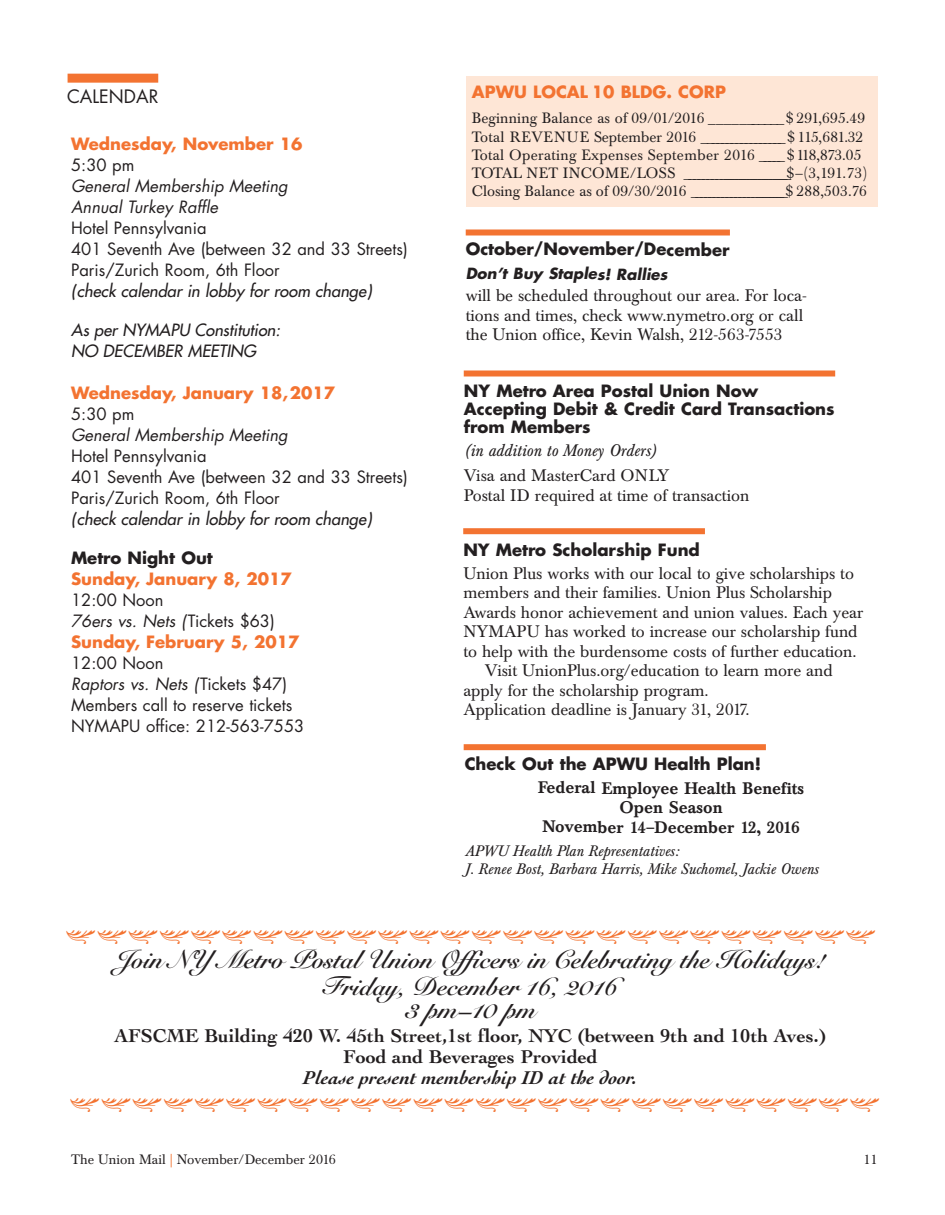
<style>
.page{position:relative;width:945px;height:1215px;background:#fff}
.page>*{position:absolute;margin:0;border:0;box-sizing:border-box;transform-origin:0 0}
.t1{font:25.5px/26.4px "Snell Roundhand Bold Script";color:#231f20;text-align:center}
.t2{font:700 19.5px/21px "Cochin";color:#231f20;text-align:center}
.t3{font:italic 700 19.5px "Cochin";color:#231f20}
.t4{font:18px "Futura";color:#231f20}
.t5{font:16.5px/19.5px "Baskerville BE";color:#231f20}
.t6{font:16.5px/21px "Futura";color:#231f20}
.t7{font:700 16.5px/18px "Futura";color:#231f20}
.t8{font:700 16.5px/21px "Futura";color:#f37331}
.t9{font:italic 16.5px/21px "Futura";color:#231f20}
.t10{font:italic 16.5px/21px "Futura";color:#231f20}
.t11{font:500 16.5px/19.5px "Baskerville BE";color:#231f20;text-align:center}
.t12{font:italic 16.5px "Baskerville BE";color:#231f20}
.t13{font:italic 15px/18px "Baskerville BE";color:#231f20}
.t14{font:italic 700 15px "Futura";color:#231f20}
.t15{font:14.85px/18.3px "Baskerville BE";letter-spacing:.01em;color:#231f20}
.t16{font:13.5px "Baskerville BE";color:#231f20}
.s1{font-weight:400;color:#231f20}
.s2{font-weight:400;font-style:italic;color:#231f20}
.s3{font-style:italic}
.s4{color:#f37331}
</style>
<div class="page">
<div style="left:68px;top:74px;width:90px;height:9px;background:#f37331"></div>
<div style="left:466px;top:76px;width:411px;height:130px;background:#fee6d6"></div>
<div style="left:466px;top:230px;width:264px;height:6px;background:#f37331"></div>
<div style="left:464px;top:370px;width:371px;height:6px;background:#f37331"></div>
<div style="left:463px;top:528px;width:242px;height:6px;background:#f37331"></div>
<div style="left:464px;top:744px;width:302px;height:6px;background:#f37331"></div>
<p class="t4" style="left:67px;top:88px;width:93px">CALENDAR</p>
<p class="t8" style="left:71px;top:135px;width:233px">Wednesday, November 16</p>
<p class="t6" style="left:71px;top:156px;width:65px">5:30 pm</p>
<p class="t10" style="left:71px;top:177px;width:218px">General Membership Meeting<br>Annual Turkey Raffle</p>
<p class="t6" style="left:71px;top:219px;width:338px">Hotel Pennsylvania<br>401 Seventh Ave (between 32 and 33 Streets)<br>Paris/Zurich Room, 6th Floor</p>
<p class="t9" style="left:71px;top:282px;width:302px">(check calendar in lobby for room change)</p>
<p class="t9" style="left:71px;top:321px;width:211px">As per NYMAPU Constitution:<br>NO DECEMBER MEETING</p>
<p class="t8" style="left:71px;top:384px;width:266px">Wednesday, January 18,2017</p>
<p class="t6" style="left:71px;top:405px;width:65px">5:30 pm</p>
<p class="t10" style="left:71px;top:426px;width:218px">General Membership Meeting</p>
<p class="t6" style="left:71px;top:447px;width:338px">Hotel Pennsylvania<br>401 Seventh Ave (between 32 and 33 Streets)<br>Paris/Zurich Room, 6th Floor</p>
<p class="t9" style="left:71px;top:510px;width:302px">(check calendar in lobby for room change)</p>
<p class="t7" style="left:71px;top:551px;width:143px">Metro Night Out</p>
<p class="t8" style="left:71px;top:570px;width:222px">Sunday, January 8, 2017</p>
<p class="t8" style="left:71px;top:591px;width:230px"><span class="s1">12:00 Noon<br></span><span class="s2">76ers vs. Nets (</span> <span class="s1">Tickets $63)<br></span>Sunday, February 5, 2017</p>
<p class="t6" style="left:71px;top:654px;width:235px">12:00 Noon<br><span class="s3">Raptors vs. Nets (</span> Tickets $47)<br>Members call to reserve tickets<br>NYMAPU office: 212-563-7553</p>
<p class="t8" style="left:472px;top:83px;width:255px">APWU LOCAL 10 BLDG. CORP</p>
<p class="t15" style="left:472px;top:110px;width:397px">Beginning Balance as of 09/01/2016 ___________$ 291,695.49<br>Total REVENUE September 2016 _________________$ 115,681.32<br>Total Operating Expenses September 2016 _____$118,873.05<br>TOTAL NET INCOME/LOSS __________________________$—(3,191.73)<br>Closing Balance as of 09/30/2016 _______________________$ 288,503.76</p>
<p class="t7" style="left:466px;top:242px;width:265px">October/November/December</p>
<p class="t14" style="left:466px;top:267px;width:203px">Don’t Buy Staples! Rallies</p>
<p class="t5" style="left:466px;top:288px;width:343px">will be scheduled throughout our area. For loca&shy;tions and times, check www.nymetro.org or call the Union office, Kevin Walsh, 212-563-7553</p>
<p class="t7" style="left:464px;top:383px;width:372px">NY Metro Area Postal Union Now<br>Accepting Debit &amp; Credit Card Transactions from Members</p>
<p class="t12" style="left:464px;top:445px;width:194px">(in addition to Money Orders)</p>
<p class="t5" style="left:464px;top:468px;width:287px">Visa and MasterCard ONLY<br>Postal ID required at time of transaction</p>
<p class="t7" style="left:463px;top:542px;width:238px">NY Metro Scholarship Fund</p>
<p class="t5" style="left:463px;top:565px;width:392px">Union Plus works with our local to give scholarships to</p>
<p class="t5" style="left:463px;top:585px;width:370px">members and their families. Union Plus Scholarship</p>
<p class="t5" style="left:463px;top:604px;width:402px">Awards honor achievement and union values. Each year</p>
<p class="t5" style="left:463px;top:624px;width:396px">NYMAPU has worked to increase our scholarship fund</p>
<p class="t5" style="left:463px;top:643px;width:395px">to help with the burdensome costs of further education.</p>
<p class="t5" style="left:485px;top:663px;width:349px">Visit UnionPlus.org/education to learn more and</p>
<p class="t5" style="left:463px;top:682px;width:247px">apply for the scholarship program.</p>
<p class="t5" style="left:463px;top:702px;width:288px">Application deadline is January 31, 2017.</p>
<p class="t7" style="left:465px;top:756px;width:298px">Check Out the APWU Health Plan!</p>
<p class="t11" style="left:538px;top:780px;width:267px">Federal Employee Health Benefits<br>Open Season<br>November 14–December 12, 2016</p>
<p class="t13" style="left:465px;top:844px;width:355px">APWU Health Plan Representatives:<br>J. Renee Bost, Barbara Harris, Mike Suchomel, Jackie Owens</p>
<h1 class="t1" style="left:116px;top:950px;width:711px">Join NY Metro Postal Union Officers in Celebrating the Holidays!<br>Friday, December 16, 2016</h1>
<h1 class="t1" style="left:405px;top:1000px;width:132px">3 pm–10 pm</h1>
<p class="t2" style="left:114px;top:1027px;width:713px">AFSCME Building 420 W. 45th Street,1st floor, NYC (between 9th and 10th Aves.)<br>Food and Beverages Provided</p>
<p class="t3" style="left:303px;top:1070px;width:335px">Please present membership ID at the door.</p>
<p class="t16" style="left:71px;top:1154px;width:266px">The Union Mail <span class="s4">|</span> November/December 2016</p>
<p class="t16" style="left:863px;top:1154px;width:16px">11</p>
</div>
